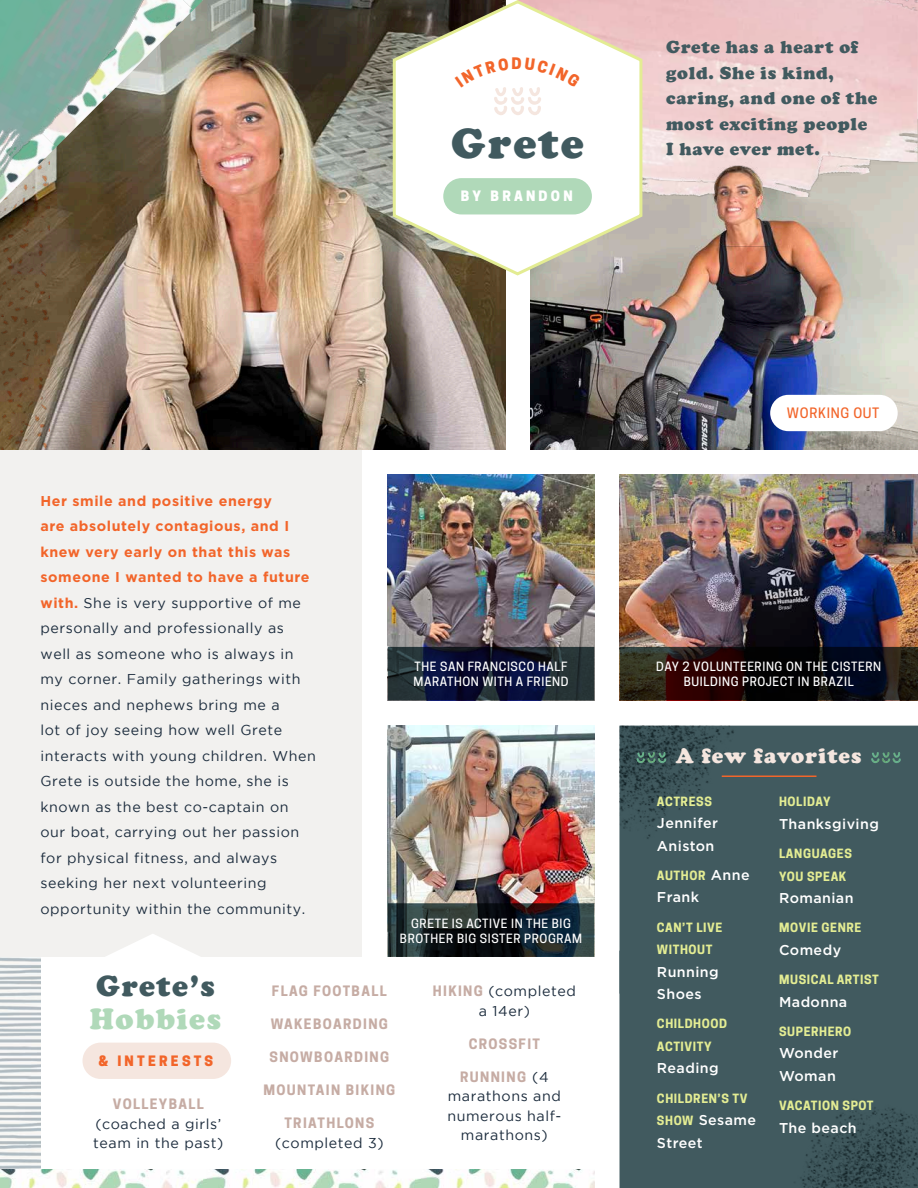
<style>
.page{position:relative;width:918px;height:1188px;background:#fff}
.page>*{position:absolute;margin:0;border:0;box-sizing:border-box;transform-origin:0 0}
.t1{font:900 43.5px "Cooper";letter-spacing:.05em;color:#415a5f}
.t2{font:900 30.15px "Cooper";letter-spacing:.05em;color:#415a5f}
.t3{font:900 30.15px "Cooper";letter-spacing:.055em;color:#b0d9b9}
.t4{font:900 21.75px "Cooper";letter-spacing:.05em;color:#f5e6df}
.t5{font:900 18px/25.5px "Cooper";letter-spacing:.04em;color:#415a5f}
.t6{font:14.25px/25.5px "Gotham";letter-spacing:.04em;color:#1c2c3d}
.t7{font:500 14.25px/22.5px "Gotham";letter-spacing:.03em;color:#fff}
.t8{font:700 13.5px "Cooper Hewitt";letter-spacing:.1em;color:#c6aca4}
.t9{font:800 13.5px "Cooper Hewitt";letter-spacing:.24em;color:#f2652a}
.t10{font:500 13.5px "Cooper Hewitt";letter-spacing:.05em;color:#f2652a}
.t11{font:800 13.5px "Cooper Hewitt";letter-spacing:.24em;color:#fff}
.t12{font:500 12px/15px "Cooper Hewitt";letter-spacing:.05em;color:#fff;text-align:center}
.t13{font:700 12px/22.5px "Cooper Hewitt";letter-spacing:.05em;color:#e3ec93}
.s1{font-weight:700;color:#f2652a}
.s2{font-family:"Gotham";font-weight:500;font-size:14.25px;color:#fff}
.s3{font-family:"Cooper Hewitt";font-weight:700;font-size:12px;color:#e3ec93}
.s4{font-family:"Cooper Hewitt";font-weight:700;font-size:13.5px;color:#c6aca4}
.s5{font-family:"Gotham";font-weight:400;font-size:14.25px;color:#1c2c3d}
</style>
<div class="page">
<img style="left:388px;top:475px;width:206px;height:172px">
<img style="left:619px;top:475px;width:299px;height:172px">
<img style="left:530px;top:220px;width:388px;height:230px">
<img style="left:644px;top:0;width:274px;height:199px">
<img style="left:49px;top:0;width:456px;height:450px">
<div style="left:0;top:450px;width:362px;height:507px;background:#f2f1ef"></div>
<div style="left:619px;top:951px;width:299px;height:237px;background:#415a5f"></div>
<img style="left:800px;top:1100px;width:118px;height:88px">
<div style="left:619px;top:726px;width:299px;height:268px;background:#415a5f"></div>
<img style="left:619px;top:726px;width:129px;height:139px">
<img style="left:0;top:203px;width:49px;height:247px">
<svg style="left:390px;top:0;width:254px;height:277px"></svg>
<div style="left:443px;top:178px;width:149px;height:36px;background:#b0d9b9;border-radius:18px"></div>
<svg style="left:636px;top:751px;width:30px;height:12px"></svg>
<img style="left:637px;top:752px;width:29px;height:11px">
<img style="left:871px;top:752px;width:30px;height:11px">
<svg style="left:92px;top:934px;width:134px;height:145px"></svg>
<div style="left:82px;top:1043px;width:149px;height:36px;background:#f5e6df;border-radius:18px"></div>
<img style="left:388px;top:726px;width:206px;height:177px">
<img style="left:164px;top:0;width:29px;height:147px">
<img style="left:0;top:191px;width:56px;height:12px">
<img style="left:183px;top:0;width:20px;height:10px">
<img style="left:0;top:1169px;width:594px;height:19px">
<img style="left:0;top:0;width:164px;height:191px">
<hr style="left:722px;top:776px;width:94px;height:1px;background:#f2652a">
<div style="left:770px;top:395px;width:128px;height:36px;background:#fff;border-radius:18px"></div>
<svg style="left:388px;top:903px;width:206px;height:54px;background:#1a252a"></svg>
<svg style="left:388px;top:647px;width:206px;height:53px;background:#151e34"></svg>
<svg style="left:619px;top:647px;width:299px;height:53px;background:#180f0f"></svg>
<img style="left:685px;top:152px;width:107px;height:99px">
<svg style="left:455px;top:57px;width:126px;height:58px"></svg>
<h1 class="t1" style="left:451px;top:118px;width:134px">Grete</h1>
<p class="t11" style="left:461px;top:188px;width:113px">BY BRANDON</p>
<p class="t5" style="left:666px;top:35px;width:213px">Grete has a heart of gold. She is kind, caring, and one of the most exciting people<br>I have ever met.</p>
<p class="t10" style="left:787px;top:405px;width:94px">WORKING OUT</p>
<p class="t6" style="left:40px;top:488px;width:277px"><span class="s1">Her smile and positive energy<br>are absolutely contagious, and I knew very early on that this was someone I wanted to have a future with.</span> She is very supportive of me personally and professionally as well as someone who is always in my corner. Family gatherings with nieces and nephews bring me a<br>lot of joy seeing how well Grete interacts with young children. When<br>Grete is outside the home, she is known as the best co-captain on our boat, carrying out her passion for physical fitness, and always seeking her next volunteering opportunity within the community.</p>
<p class="t12" style="left:413px;top:659px;width:157px;text-align:left">THE SAN FRANCISCO HALF<br>MARATHON WITH A FRIEND</p>
<p class="t12" style="left:656px;top:659px;width:227px">DAY 2 VOLUNTEERING ON THE CISTERN<br>BUILDING PROJECT IN BRAZIL</p>
<h3 class="t4" style="left:676px;top:743px;width:187px">A few favorites</h3>
<p class="t13" style="left:657px;top:790px;width:56px">ACTRESS</p>
<p class="t7" style="left:657px;top:812px;width:63px">Jennifer<br>Aniston</p>
<p class="t13" style="left:657px;top:864px;width:94px">AUTHOR <span class="s2">Anne</span></p>
<p class="t7" style="left:657px;top:886px;width:44px">Frank</p>
<p class="t13" style="left:657px;top:916px;width:67px">CAN’T LIVE<br>WITHOUT</p>
<p class="t7" style="left:657px;top:960px;width:63px">Running<br>Shoes</p>
<p class="t13" style="left:657px;top:1013px;width:72px">CHILDHOOD<br>ACTIVITY</p>
<p class="t7" style="left:657px;top:1057px;width:63px">Reading</p>
<p class="t13" style="left:657px;top:1087px;width:92px">CHILDREN’S TV</p>
<p class="t7" style="left:657px;top:1109px;width:101px"><span class="s3">SHOW</span> Sesame<br>Street</p>
<p class="t13" style="left:779px;top:791px;width:53px">HOLIDAY</p>
<p class="t7" style="left:779px;top:812px;width:101px">Thanksgiving</p>
<p class="t13" style="left:779px;top:842px;width:74px">LANGUAGES<br>YOU SPEAK</p>
<p class="t7" style="left:779px;top:887px;width:76px">Romanian</p>
<p class="t13" style="left:779px;top:917px;width:84px">MOVIE GENRE</p>
<p class="t7" style="left:779px;top:938px;width:64px">Comedy</p>
<p class="t13" style="left:779px;top:968px;width:101px">MUSICAL ARTIST</p>
<p class="t7" style="left:779px;top:990px;width:70px">Madonna</p>
<p class="t13" style="left:779px;top:1020px;width:74px">SUPERHERO</p>
<p class="t7" style="left:779px;top:1042px;width:61px">Wonder<br>Woman</p>
<p class="t13" style="left:779px;top:1094px;width:96px">VACATION SPOT</p>
<p class="t7" style="left:779px;top:1116px;width:79px">The beach</p>
<p class="t12" style="left:400px;top:916px;width:184px">GRETE IS ACTIVE IN THE BIG<br>BROTHER BIG SISTER PROGRAM</p>
<h2 class="t2" style="left:96px;top:968px;width:120px">Grete’s</h2>
<h2 class="t3" style="left:90px;top:1002px;width:133px">Hobbies</h2>
<p class="t9" style="left:99px;top:1053px;width:116px">&amp; INTERESTS</p>
<p class="t8" style="left:113px;top:1096px;width:93px">VOLLEYBALL</p>
<p class="t6" style="left:93px;top:1114px;width:132px;line-height:19.5px">(coached a girls’ team in the past)</p>
<p class="t8" style="left:272px;top:983px;width:116px">FLAG FOOTBALL</p>
<p class="t8" style="left:271px;top:1016px;width:119px">WAKEBOARDING</p>
<p class="t8" style="left:270px;top:1049px;width:121px">SNOWBOARDING</p>
<p class="t8" style="left:263px;top:1082px;width:134px">MOUNTAIN BIKING</p>
<p class="t8" style="left:284px;top:1115px;width:91px">TRIATHLONS</p>
<p class="t6" style="left:275px;top:1129px;width:110px">(completed 3)</p>
<p class="t6" style="left:433px;top:981px;width:144px;line-height:19.5px;text-align:center"><span class="s4">HIKING</span> (completed a 14er)</p>
<p class="t8" style="left:469px;top:1036px;width:73px">CROSSFIT</p>
<p class="t8" style="left:460px;top:1069px;width:90px">RUNNING <span class="s5">(4</span></p>
<p class="t6" style="left:447px;top:1086px;width:115px;line-height:19.5px;text-align:center">marathons and numerous half&shy;marathons)</p>
</div>
